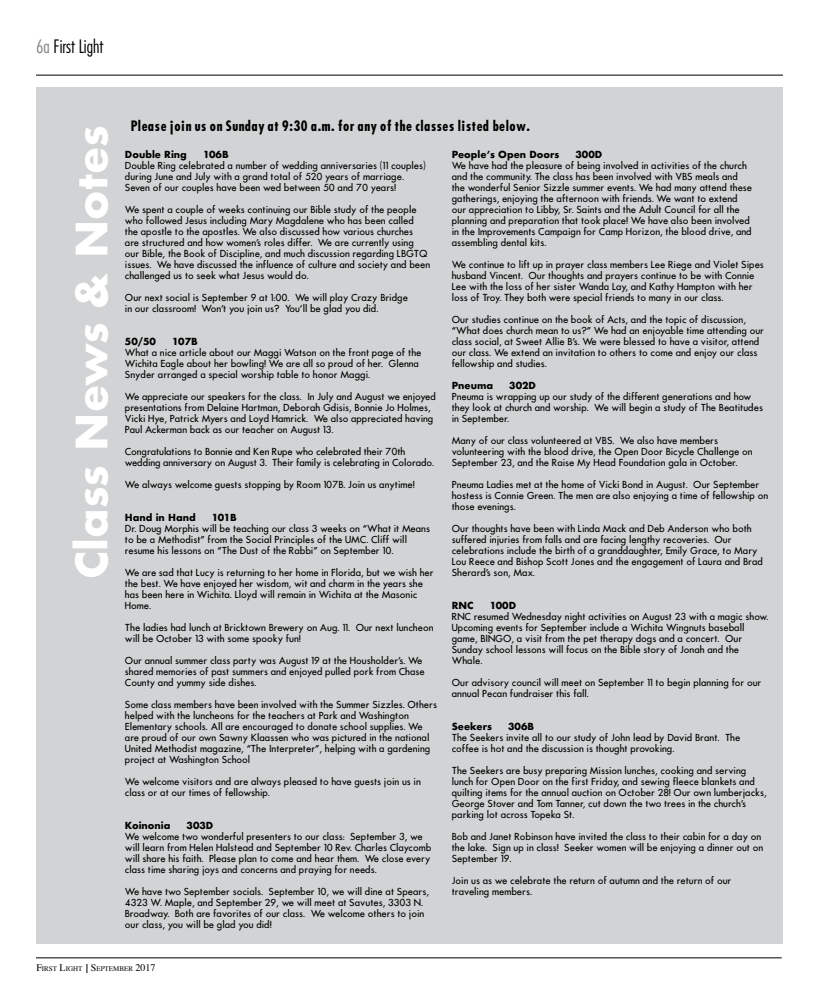
<style>
.page{position:relative;width:819px;height:1008px;background:#fff}
.page>*{position:absolute;margin:0;border:0;box-sizing:border-box;transform-origin:0 0}
.t1{font:700 42px "Futura";color:#fff}
.t2{font:300 condensed 18px "Futura";color:#000}
.t3{font:700 14px "Futura Cond";color:#000}
.t4{font:500 9.5px/11px "Futura";color:#000}
.t5{font:700 9.5px "Futura";color:#000}
.t6{font:7px "Times";color:#000}
.s1{color:#808285}
.s2{font-size:10px}
</style>
<div class="page">
<hr style="left:36px;top:75px;width:747px;height:1px;background:#000">
<hr style="left:36px;top:957px;width:746px;height:1px;background:#000">
<div style="left:36px;top:88px;width:747px;height:856px;background:#d1d3d4"></div>
<h2 class="t2" style="left:36px;top:36px;width:69px"><span class="s1">6a</span> First Light</h2>
<h1 class="t1" style="left:61px;top:579px;width:454px;rotate:-90deg">Class News &amp; Notes</h1>
<h3 class="t3" style="left:130px;top:117px;width:401px">Please join us on Sunday at 9:30 a.m. for any of the classes listed below.</h3>
<p class="t5" style="left:125px;top:147px;width:63px">Double Ring</p>
<p class="t5" style="left:203px;top:147px;width:27px">106B</p>
<p class="t4" style="left:125px;top:160px;width:302px">Double Ring celebrated a number of wedding anniversaries (11 couples) during June and July with a grand total of 520 years of marriage.<br>Seven of our couples have been wed between 50 and 70 years!</p>
<p class="t4" style="left:125px;top:204px;width:307px">We spent a couple of weeks continuing our Bible study of the people who followed Jesus including Mary Magdalene who has been called<br>the apostle to the apostles. We also discussed how various churches<br>are structured and how women’s roles differ. We are currently using our Bible, the Book of Discipline, and much discussion regarding LBGTQ issues. We have discussed the influence of culture and society and been challenged us to seek what Jesus would do.</p>
<p class="t4" style="left:125px;top:292px;width:285px">Our next social is September 9 at 1:00. We will play Crazy Bridge in our classroom! Won’t you join us? You’ll be glad you did.</p>
<p class="t5" style="left:125px;top:334px;width:33px">50/50</p>
<p class="t5" style="left:172px;top:334px;width:27px">107B</p>
<p class="t4" style="left:125px;top:347px;width:298px">What a nice article about our Maggi Watson on the front page of the<br>Wichita Eagle about her bowling! We are all so proud of her. Glenna<br>Snyder arranged a special worship table to honor Maggi.</p>
<p class="t4" style="left:125px;top:391px;width:312px">We appreciate our speakers for the class. In July and August we enjoyed presentations from Delaine Hartman, Deborah Gdisis, Bonnie Jo Holmes, Vicki Hye, Patrick Myers and Loyd Hamrick. We also appreciated having Paul Ackerman back as our teacher on August 13.</p>
<p class="t4" style="left:125px;top:446px;width:311px">Congratulations to Bonnie and Ken Rupe who celebrated their 70th wedding anniversary on August 3. Their family is celebrating in Colorado.</p>
<p class="t4" style="left:125px;top:479px;width:291px">We always welcome guests stopping by Room 107B. Join us anytime!</p>
<p class="t5" style="left:125px;top:510px;width:72px">Hand in Hand</p>
<p class="t5" style="left:212px;top:510px;width:27px">101B</p>
<p class="t4" style="left:125px;top:523px;width:307px">Dr. Doug Morphis will be teaching our class 3 weeks on “What it Means to be a Methodist” from the Social Principles of the UMC. Cliff will resume his lessons on “The Dust of the Rabbi” on September 10.</p>
<p class="t4" style="left:125px;top:567px;width:310px">We are sad that Lucy is returning to her home in Florida, but we wish her the best. We have enjoyed her wisdom, wit and charm in the years she has been here in Wichita. Lloyd will remain in Wichita at the Masonic Home.</p>
<p class="t4" style="left:125px;top:622px;width:310px">The ladies had lunch at Bricktown Brewery on Aug. 11. Our next luncheon will be October 13 with some spooky fun!</p>
<p class="t4" style="left:125px;top:655px;width:301px">Our annual summer class party was August 19 at the Housholder’s. We shared memories of past summers and enjoyed pulled pork from Chase<br>County and yummy side dishes.</p>
<p class="t4" style="left:125px;top:699px;width:314px">Some class members have been involved with the Summer Sizzles. Others helped with the luncheons for the teachers at Park and Washington Elementary schools. All are encouraged to donate school supplies. We are proud of our own Sawny Klaassen who was pictured in the national United Methodist magazine, “The Interpreter”, helping with a gardening project at Washington School</p>
<p class="t4" style="left:125px;top:776px;width:297px">We welcome visitors and are always pleased to have guests join us in class or at our times of fellowship.</p>
<p class="t5" style="left:125px;top:818px;width:47px">Koinonia</p>
<p class="t5" style="left:187px;top:818px;width:28px">303D</p>
<p class="t4" style="left:125px;top:831px;width:308px">We welcome two wonderful presenters to our class: September 3, we will learn from Helen Halstead and September 10 Rev. Charles Claycomb will share his faith. Please plan to come and hear them. We close every class time sharing joys and concerns and praying for needs.</p>
<p class="t4" style="left:125px;top:886px;width:306px">We have two September socials. September 10, we will dine at Spears, 4323 W. Maple, and September 29, we will meet at Savutes, 3303 N.<br>Broadway. Both are favorites of our class. We welcome others to join our class, you will be glad you did!</p>
<p class="t5" style="left:452px;top:147px;width:109px">People’s Open Doors</p>
<p class="t5" style="left:576px;top:147px;width:28px">300D</p>
<p class="t4" style="left:452px;top:160px;width:302px">We have had the pleasure of being involved in activities of the church and the community. The class has been involved with VBS meals and the wonderful Senior Sizzle summer events. We had many attend these gatherings, enjoying the afternoon with friends. We want to extend our appreciation to Libby, Sr. Saints and the Adult Council for all the planning and preparation that took place! We have also been involved in the Improvements Campaign for Camp Horizon, the blood drive, and assembling dental kits.</p>
<p class="t4" style="left:452px;top:259px;width:314px">We continue to lift up in prayer class members Lee Riege and Violet Sipes husband Vincent. Our thoughts and prayers continue to be with Connie Lee with the loss of her sister Wanda Lay, and Kathy Hampton with her loss of Troy. They both were special friends to many in our class.</p>
<p class="t4" style="left:452px;top:314px;width:314px">Our studies continue on the book of Acts, and the topic of discussion, “What does church mean to us?” We had an enjoyable time attending our class social, at Sweet Allie B’s. We were blessed to have a visitor, attend our class. We extend an invitation to others to come and enjoy our class fellowship and studies.</p>
<p class="t5" style="left:452px;top:378px;width:43px">Pneuma</p>
<p class="t5" style="left:509px;top:378px;width:28px">302D</p>
<p class="t4" style="left:452px;top:391px;width:313px">Pneuma is wrapping up our study of the different generations and how they look at church and worship. We will begin a study of The Beatitudes in September.</p>
<p class="t4" style="left:452px;top:435px;width:302px">Many of our class volunteered at VBS. We also have members volunteering with the blood drive, the Open Door Bicycle Challenge on<br>September 23, and the Raise My Head Foundation gala in October.</p>
<p class="t4" style="left:452px;top:479px;width:318px">Pneuma Ladies met at the home of Vicki Bond in August. Our September hostess is Connie Green. The men are also enjoying a time of fellowship on those evenings.</p>
<p class="t4" style="left:452px;top:523px;width:313px">Our thoughts have been with Linda Mack and Deb Anderson who both suffered injuries from falls and are facing lengthy recoveries. Our celebrations include the birth of a granddaughter, Emily Grace, to Mary Lou Reece and Bishop Scott Jones and the engagement of Laura and Brad Sherard’s son, Max.</p>
<p class="t5" style="left:452px;top:598px;width:23px">RNC</p>
<p class="t5" style="left:490px;top:598px;width:28px">100D</p>
<p class="t4" style="left:452px;top:611px;width:318px">RNC resumed Wednesday night activities on August 23 with a magic show.<br>Upcoming events for September include a Wichita Wingnuts baseball game, BINGO, a visit from the pet therapy dogs and a concert. Our Sunday school lessons will focus on the Bible story of Jonah and the Whale.</p>
<p class="t4" style="left:452px;top:677px;width:311px">Our advisory council will meet on September 11 to begin planning for our annual Pecan fundraiser this fall.</p>
<p class="t5" style="left:452px;top:719px;width:42px">Seekers</p>
<p class="t5" style="left:508px;top:719px;width:27px">306B</p>
<p class="t4" style="left:452px;top:732px;width:290px">The Seekers invite all to our study of John lead by David Brant. The coffee is hot and the discussion is thought provoking.</p>
<p class="t4" style="left:452px;top:765px;width:316px">The Seekers are busy preparing Mission lunches, cooking and serving lunch for Open Door on the first Friday, and sewing fleece blankets and quilting items for the annual auction on October 28! Our own lumberjacks, George Stover and Tom Tanner, cut down the two trees in the church’s parking lot across Topeka St.</p>
<p class="t4" style="left:452px;top:831px;width:313px">Bob and Janet Robinson have invited the class to their cabin for a day on the lake. Sign up in class! Seeker women will be enjoying a dinner out on<br>September 19.</p>
<p class="t4" style="left:452px;top:875px;width:281px">Join us as we celebrate the return of autumn and the return of our traveling members.</p>
<p class="t6" style="left:36px;top:964px;width:121px"><span class="s2">F</span>IRST <span class="s2">L</span>IGHT <span class="s2">S</span>EPTEMBER <span class="s2">2017</span></p>
</div>
